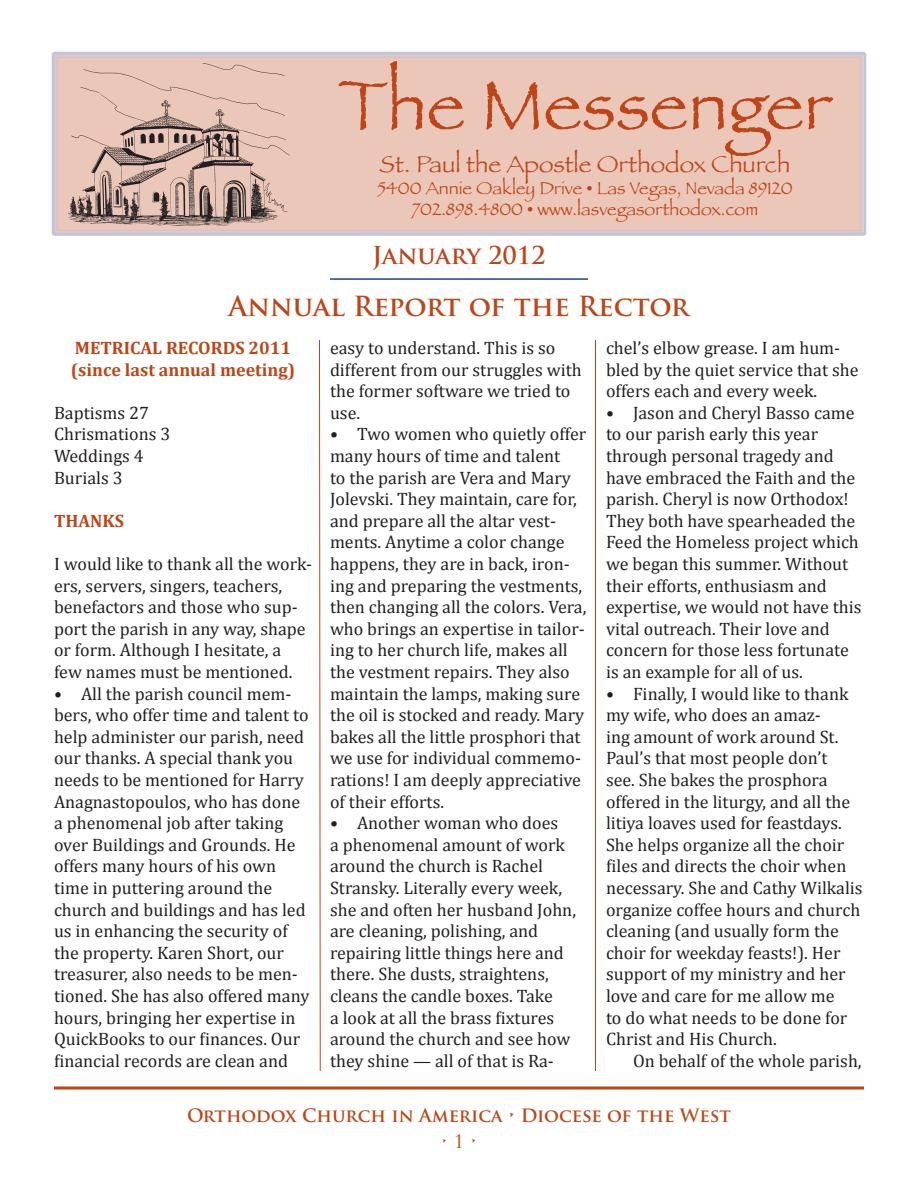
<style>
.page{position:relative;width:918px;height:1188px;background:#fff}
.page>*{position:absolute;margin:0;border:0;box-sizing:border-box;transform-origin:0 0}
.t1{font:72px "Papyrus";color:#bd4517}
.t2{font:700 27px "Trajan Pro";color:#bd4517}
.t3{font:24px "Papyrus";color:#bd4517}
.t4{font:700 24px "Trajan Pro";color:#bd4517}
.t5{font:18px/21.6px "Cambria";color:#231f20}
.t6{font:18px "Papyrus";color:#bd4517}
.t7{font:700 18px/21.6px "Cambria";color:#bd4517}
.t8{font:700 18px "Trajan Pro";color:#bd4517}
.t9{font:18px "Trajan Pro";color:#bd4517}
</style>
<div class="page">
<div style="left:55px;top:55px;width:808px;height:178px;background:#ebc7b9"></div>
<div style="left:52px;top:52px;width:814px;height:184px;border:3px solid #253f8e;border-radius:2px"></div>
<img style="left:68px;top:63px;width:222px;height:163px">
<hr style="left:54px;top:1086px;width:810px;height:3px;background:#bd4517">
<hr style="left:330px;top:278px;width:258px;height:2px;background:#253f8e">
<svg style="left:319px;top:340px;width:2px;height:731px"></svg>
<hr style="left:595px;top:340px;width:1px;height:731px;background:#bd4517">
<p class="t1" style="left:338px;top:62px;width:495px">The Messenger</p>
<p class="t3" style="left:380px;top:150px;width:412px">St. Paul the Apostle Orthodox Church</p>
<p class="t6" style="left:377px;top:177px;width:417px">5400 Annie Oakley Drive • Las Vegas, Nevada 89120</p>
<p class="t6" style="left:412px;top:198px;width:348px">702.898.4800 • www.lasvegasorthodox.com</p>
<p class="t4" style="left:372px;top:240px;width:175px">January 2012</p>
<p class="t2" style="left:229px;top:289px;width:462px">Annual Report of the Rector</p>
<p class="t5" style="left:330px;top:337px;width:253px">easy to understand. This is so different from our struggles with the former software we tried to use.</p>
<p class="t5" style="left:330px;top:423px;width:258px">• Two women who quietly offer many hours of time and talent<br>to the parish are Vera and Mary<br>Jolevski. They maintain, care for, and prepare all the altar vest&shy;ments. Anytime a color change happens, they are in back, iron&shy;ing and preparing the vestments, then changing all the colors. Vera, who brings an expertise in tailor&shy;ing to her church life, makes all the vestment repairs. They also maintain the lamps, making sure the oil is stocked and ready. Mary bakes all the little prosphori that we use for individual commemo&shy;rations! I am deeply appreciative of their efforts.</p>
<p class="t5" style="left:330px;top:812px;width:248px">• Another woman who does<br>a phenomenal amount of work around the church is Rachel<br>Stransky. Literally every week, she and often her husband John, are cleaning, polishing, and repairing little things here and there. She dusts, straightens, cleans the candle boxes. Take<br>a look at all the brass fixtures around the church and see how they shine — all of that is Ra-</p>
<p class="t5" style="left:606px;top:337px;width:254px">chel’s elbow grease. I am hum&shy;bled by the quiet service that she offers each and every week.</p>
<p class="t5" style="left:606px;top:402px;width:257px">• Jason and Cheryl Basso came to our parish early this year through personal tragedy and have embraced the Faith and the parish. Cheryl is now Orthodox!<br>They both have spearheaded the<br>Feed the Homeless project which we began this summer. Without their efforts, enthusiasm and expertise, we would not have this vital outreach. Their love and concern for those less fortunate is an example for all of us.</p>
<p class="t5" style="left:606px;top:683px;width:258px">• Finally, I would like to thank my wife, who does an amaz-<br>ing amount of work around St.<br>Paul’s that most people don’t<br>see. She bakes the prosphora offered in the liturgy, and all the litiya loaves used for feastdays.<br>She helps organize all the choir files and directs the choir when necessary. She and Cathy Wilkalis organize coffee hours and church cleaning (and usually form the choir for weekday feasts!). Her support of my ministry and her love and care for me allow me<br>to do what needs to be done for<br>Christ and His Church.</p>
<p class="t5" style="left:633px;top:1050px;width:230px">On behalf of the whole parish,</p>
<p class="t7" style="left:71px;top:337px;width:226px">METRICAL RECORDS 2011 (since last annual meeting)</p>
<p class="t5" style="left:54px;top:402px;width:97px">Baptisms 27</p>
<p class="t5" style="left:54px;top:423px;width:118px">Chrismations 3</p>
<p class="t5" style="left:54px;top:445px;width:91px">Weddings 4</p>
<p class="t5" style="left:54px;top:467px;width:70px">Burials 3</p>
<p class="t7" style="left:54px;top:509px;width:71px">THANKS</p>
<p class="t5" style="left:54px;top:553px;width:259px">I would like to thank all the work&shy;ers, servers, singers, teachers, benefactors and those who sup&shy;port the parish in any way, shape or form. Although I hesitate, a few names must be mentioned.</p>
<p class="t5" style="left:54px;top:683px;width:257px">• All the parish council mem&shy;bers, who offer time and talent to help administer our parish, need our thanks. A special thank you needs to be mentioned for Harry<br>Anagnastopoulos, who has done a phenomenal job after taking over Buildings and Grounds. He offers many hours of his own time in puttering around the church and buildings and has led us in enhancing the security of the property. Karen Short, our treasurer, also needs to be men&shy;tioned. She has also offered many hours, bringing her expertise in<br>QuickBooks to our finances. Our financial records are clean and</p>
<p class="t8" style="left:187px;top:1104px;width:545px">Orthodox Church in America • Diocese of the West</p>
<p class="t9" style="left:440px;top:1130px;width:39px">• 1 •</p>
</div>
